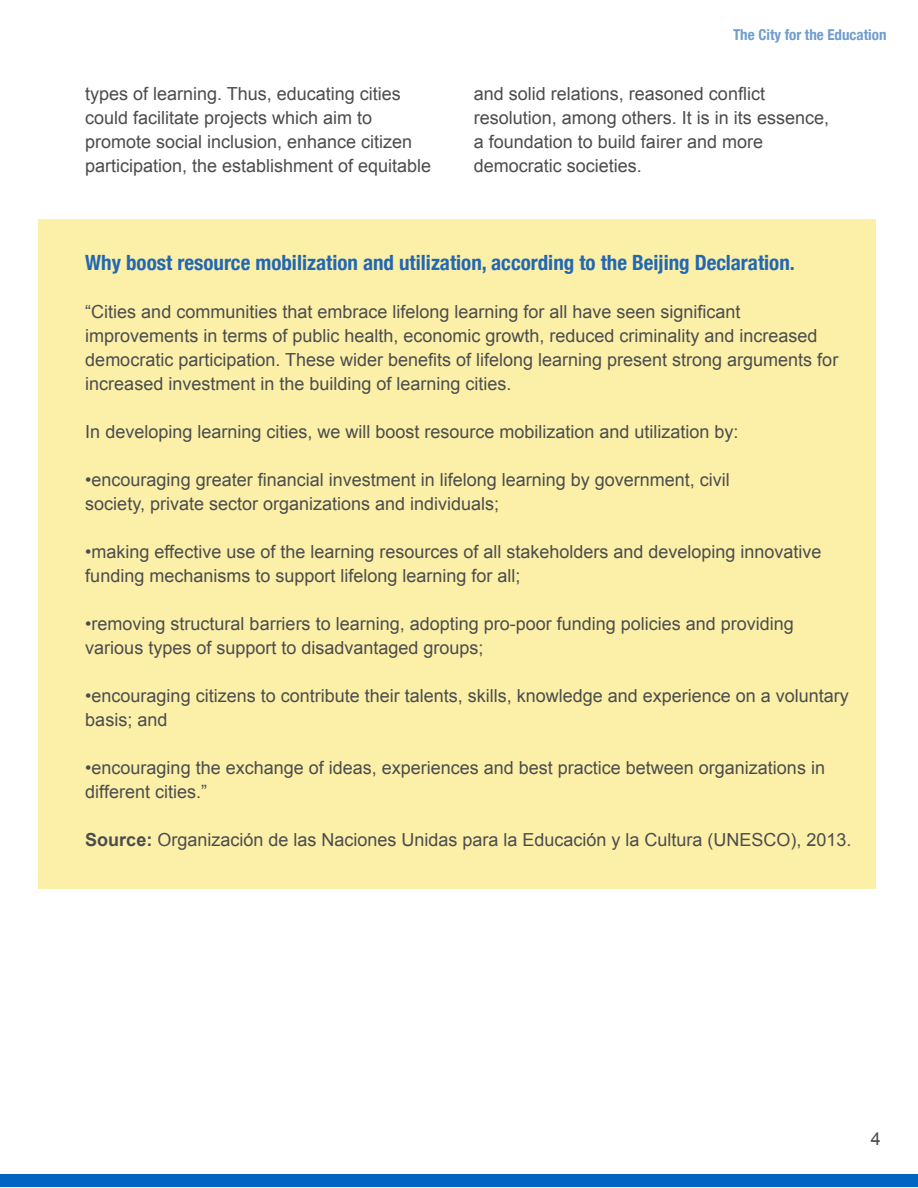
<style>
.page{position:relative;width:918px;height:1188px;background:#fff}
.page>*{position:absolute;margin:0;border:0;box-sizing:border-box;transform-origin:0 0}
.t1{font:700 condensed 21px "Helvetica Neue";color:#2267b3}
.t2{font:18px/24px "Arial";color:#4b4c4d}
.t3{font:700 condensed 15px "Helvetica Neue";color:#2267b3}
.s1{font-weight:700}
</style>
<div class="page">
<div style="left:0;top:1174px;width:918px;height:13px;background:#0066c2"></div>
<div style="left:39px;top:219px;width:837px;height:670px;background:#fcf0a9"></div>
<p class="t3" style="left:733px;top:23px;width:155px">The City for the Education</p>
<p class="t2" style="left:85px;top:82px;width:348px">types of learning. Thus, educating cities could facilitate projects which aim to promote social inclusion, enhance citizen participation, the establishment of equitable</p>
<p class="t2" style="left:474px;top:82px;width:357px">and solid relations, reasoned conflict resolution, among others. It is in its essence, a foundation to build fairer and more democratic societies.</p>
<p class="t1" style="left:85px;top:246px;width:711px">Why boost resource mobilization and utilization, according to the Beijing Declaration.</p>
<p class="t2" style="left:85px;top:300px;width:755px">“Cities and communities that embrace lifelong learning for all have seen significant improvements in terms of public health, economic growth, reduced criminality and increased democratic participation. These wider benefits of lifelong learning present strong arguments for increased investment in the building of learning cities.</p>
<p class="t2" style="left:85px;top:420px;width:655px">In developing learning cities, we will boost resource mobilization and utilization by:</p>
<p class="t2" style="left:85px;top:468px;width:646px">•encouraging greater financial investment in lifelong learning by government, civil</p>
<p class="t2" style="left:85px;top:492px;width:415px">society, private sector organizations and individuals;</p>
<p class="t2" style="left:85px;top:540px;width:738px">•making effective use of the learning resources of all stakeholders and developing innovative funding mechanisms to support lifelong learning for all;</p>
<p class="t2" style="left:85px;top:612px;width:710px">•removing structural barriers to learning, adopting pro-poor funding policies and providing various types of support to disadvantaged groups;</p>
<p class="t2" style="left:85px;top:684px;width:765px">•encouraging citizens to contribute their talents, skills, knowledge and experience on a voluntary basis; and</p>
<p class="t2" style="left:85px;top:756px;width:741px">•encouraging the exchange of ideas, experiences and best practice between organizations in different cities.”</p>
<p class="t2" style="left:85px;top:828px;width:768px"><span class="s1">Source:</span> Organización de las Naciones Unidas para la Educación y la Cultura (UNESCO), 2013.</p>
<p class="t2" style="left:871px;top:1127px;width:12px">4</p>
</div>
